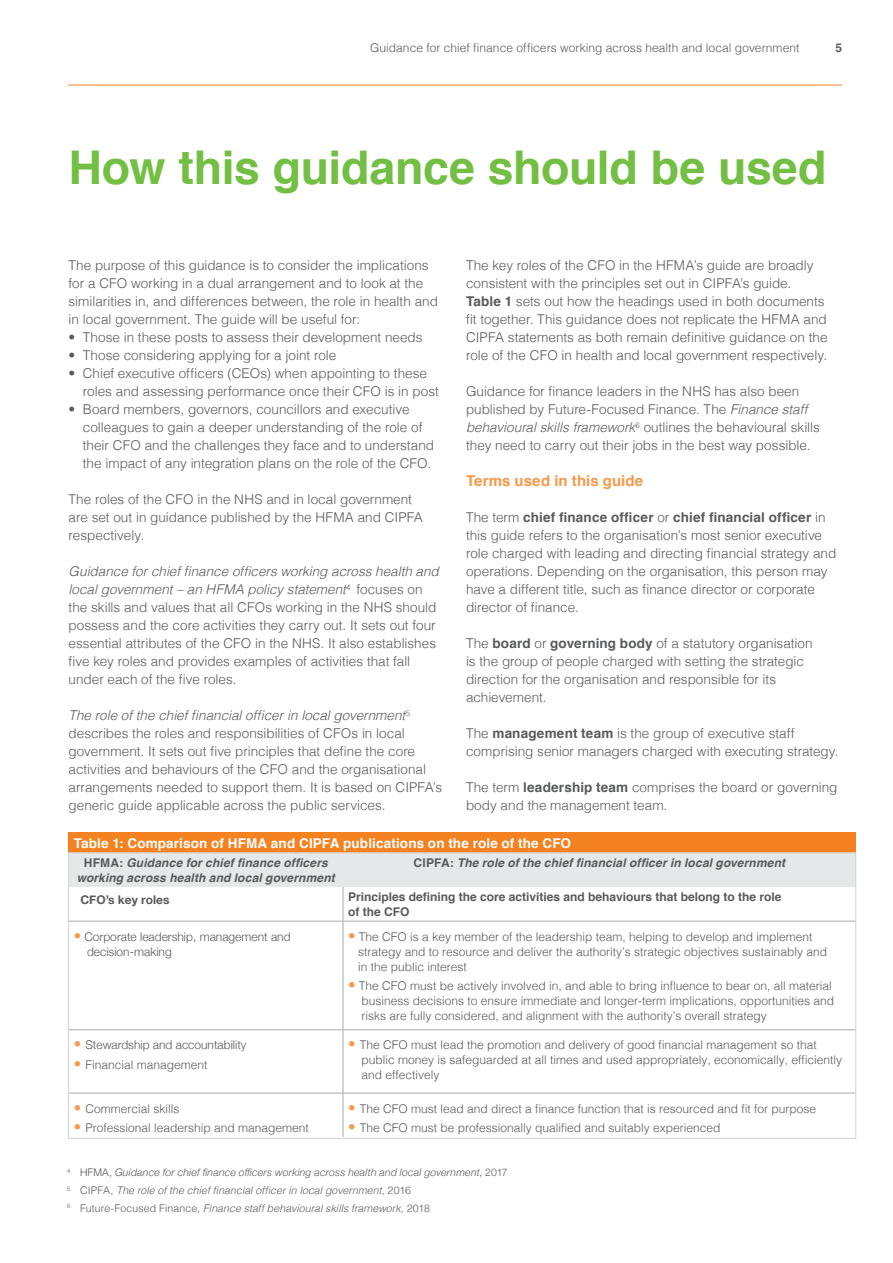
<style>
.page{position:relative;width:893px;height:1263px;background:#fff}
.page>*{position:absolute;margin:0;border:0;box-sizing:border-box;transform-origin:0 0}
.t1{font:700 46.5px "Helvetica";letter-spacing:-.01em;color:#72bf44}
.t2{font:700 15px "Helvetica";letter-spacing:.005em;color:#f89848}
.t3{font:300 13.5px/18px "Helvetica";color:#58595b}
.t4{font:700 13.5px "Helvetica";letter-spacing:.01em;color:#fff}
.t5{font:300 12px/15px "Helvetica";color:#58595b}
.t6{font:italic 700 12px/15px "Helvetica";letter-spacing:.015em;color:#58595b;text-align:center}
.t7{font:300 12px/15px "Helvetica Neue";color:#58595b}
.t8{font:700 12px/15px "Helvetica";color:#58595b}
.t9{font:700 12px "Helvetica Neue";color:#58595b}
.t10{font:italic 300 10.5px/17.7px "Helvetica";letter-spacing:.005em;color:#58595b}
.t11{font:italic 300 10.5px "Helvetica Neue";letter-spacing:.02em;color:#58595b}
.s1{font-style:italic}
.s2{font-weight:700}
.s3{font-style:normal}
.s4{font-size:15px;color:#f89848}
.s5{font-family:"Helvetica Neue";font-size:15px;color:#f89848}
</style>
<div class="page">
<div style="left:69px;top:832px;width:787px;height:21px;background:#f58220"></div>
<div style="left:70px;top:855px;width:784px;height:32px;background:#e6e7e8"></div>
<hr style="left:343px;top:887px;width:1px;height:34px;background:#a7a9ac">
<hr style="left:69px;top:921px;width:274px;height:1px;background:#a7a9ac">
<hr style="left:343px;top:921px;width:513px;height:1px;background:#a7a9ac">
<hr style="left:343px;top:921px;width:1px;height:108px;background:#a7a9ac">
<hr style="left:69px;top:1029px;width:274px;height:1px;background:#a7a9ac">
<hr style="left:343px;top:1029px;width:513px;height:1px;background:#a7a9ac">
<hr style="left:343px;top:1030px;width:1px;height:63px;background:#a7a9ac">
<hr style="left:69px;top:1093px;width:274px;height:1px;background:#a7a9ac">
<hr style="left:343px;top:1093px;width:513px;height:1px;background:#a7a9ac">
<hr style="left:343px;top:1093px;width:1px;height:44px;background:#a7a9ac">
<hr style="left:68px;top:85px;width:774px;height:1px;background:#f58220">
<p class="t5" style="left:370px;top:39px;width:431px">Guidance for chief finance officers working across health and local government</p>
<p class="t8" style="left:835px;top:40px;width:8px">5</p>
<h1 class="t1" style="left:68px;top:130px;width:760px">How this guidance should be used</h1>
<p class="t3" style="left:69px;top:255px;width:371px">The purpose of this guidance is to consider the implications for a CFO working in a dual arrangement and to look at the similarities in, and differences between, the role in health and in local government. The guide will be useful for:</p>
<p class="t3" style="left:69px;top:327px;width:356px">• Those in these posts to assess their development needs</p>
<p class="t3" style="left:69px;top:345px;width:269px">• Those considering applying for a joint role</p>
<p class="t3" style="left:83px;top:363px;width:358px;text-indent:-14px">• Chief executive officers (CEOs) when appointing to these roles and assessing performance once their CFO is in post</p>
<p class="t3" style="left:83px;top:399px;width:353px;text-indent:-14px">• Board members, governors, councillors and executive colleagues to gain a deeper understanding of the role of their CFO and the challenges they face and to understand the impact of any integration plans on the role of the CFO.</p>
<p class="t3" style="left:69px;top:489px;width:356px">The roles of the CFO in the NHS and in local government are set out in guidance published by the HFMA and CIPFA respectively.</p>
<p class="t3" style="left:69px;top:561px;width:372px"><span class="s1">Guidance for chief finance officers working across health and local government – an HFMA policy statement</span><sup>4</sup> focuses on the skills and values that all CFOs working in the NHS should possess and the core activities they carry out. It sets out four essential attributes of the CFO in the NHS. It also establishes five key roles and provides examples of activities that fall under each of the five roles.</p>
<p class="t3" style="left:69px;top:705px;width:375px"><span class="s1">The role of the chief financial officer in local government</span><sup>5 </sup>describes the roles and responsibilities of CFOs in local government. It sets out five principles that define the core activities and behaviours of the CFO and the organisational arrangements needed to support them. It is based on CIPFA’s generic guide applicable across the public services.</p>
<p class="t3" style="left:466px;top:255px;width:363px">The key roles of the CFO in the HFMA’s guide are broadly consistent with the principles set out in CIPFA’s guide.<br><span class="s2">Table 1</span> sets out how the headings used in both documents fit together. This guidance does not replicate the HFMA and CIPFA statements as both remain definitive guidance on the role of the CFO in health and local government respectively.</p>
<p class="t3" style="left:466px;top:381px;width:355px">Guidance for finance leaders in the NHS has also been published by Future-Focused Finance. The <span class="s1">Finance staff behavioural skills framework</span><sup>6</sup> outlines the behavioural skills they need to carry out their jobs in the best way possible.</p>
<p class="t2" style="left:466px;top:469px;width:179px">Terms used in this guide</p>
<p class="t3" style="left:466px;top:507px;width:372px">The term <span class="s2">chief finance officer</span> or <span class="s2">chief financial officer</span> in this guide refers to the organisation’s most senior executive role charged with leading and directing financial strategy and operations. Depending on the organisation, this person may have a different title, such as finance director or corporate director of finance.</p>
<p class="t3" style="left:466px;top:633px;width:348px">The <span class="s2">board</span> or <span class="s2">governing body</span> of a statutory organisation is the group of people charged with setting the strategic direction for the organisation and responsible for its achievement.</p>
<p class="t3" style="left:466px;top:723px;width:374px">The <span class="s2">management team</span> is the group of executive staff comprising senior managers charged with executing strategy.</p>
<p class="t3" style="left:466px;top:777px;width:373px">The term <span class="s2">leadership team</span> comprises the board or governing body and the management team.</p>
<p class="t4" style="left:74px;top:832px;width:499px">Table 1: Comparison of HFMA and CIPFA publications on the role of the CFO</p>
<p class="t6" style="left:77px;top:855px;width:260px"><span class="s3">HFMA:</span> Guidance for chief finance officers working across health and local government</p>
<p class="t6" style="left:414px;top:855px;width:373px"><span class="s3">CIPFA:</span> The role of the chief financial officer in local government</p>
<p class="t9" style="left:80px;top:890px;width:91px">CFO’s key roles</p>
<p class="t8" style="left:348px;top:889px;width:435px">Principles defining the core activities and behaviours that belong to the role of the CFO</p>
<p class="t7" style="left:87px;top:928px;width:205px;text-indent:-13px"><span class="s4">•</span> Corporate leadership, management and decision-making</p>
<p class="t5" style="left:358px;top:928px;width:470px;text-indent:-10px"><span class="s5">•</span> The CFO is a key member of the leadership team, helping to develop and implement strategy and to resource and deliver the authority’s strategic objectives sustainably and in the public interest</p>
<p class="t5" style="left:361px;top:977px;width:474px;text-indent:-13px"><span class="s5">•</span> The CFO must be actively involved in, and able to bring influence to bear on, all material business decisions to ensure immediate and longer-term implications, opportunities and risks are fully considered, and alignment with the authority’s overall strategy</p>
<p class="t7" style="left:74px;top:1037px;width:174px"><span class="s4">•</span> Stewardship and accountability</p>
<p class="t5" style="left:74px;top:1056px;width:135px"><span class="s5">•</span> Financial management</p>
<p class="t5" style="left:361px;top:1037px;width:482px;text-indent:-13px"><span class="s5">•</span> The CFO must lead the promotion and delivery of good financial management so that public money is safeguarded at all times and used appropriately, economically, efficiently and effectively</p>
<p class="t5" style="left:74px;top:1100px;width:107px"><span class="s5">•</span> Commercial skills</p>
<p class="t5" style="left:74px;top:1119px;width:237px"><span class="s5">•</span> Professional leadership and management</p>
<p class="t5" style="left:348px;top:1100px;width:469px"><span class="s5">•</span> The CFO must lead and direct a finance function that is resourced and fit for purpose</p>
<p class="t5" style="left:348px;top:1119px;width:374px"><span class="s5">•</span> The CFO must be professionally qualified and suitably experienced</p>
<p class="t11" style="left:67px;top:1164px;width:442px"><sup>4</sup> <span class="s3">HFMA,</span> Guidance for chief finance officers working across health and local government<span class="s3">, 2017</span></p>
<p class="t10" style="left:67px;top:1181px;width:364px"><sup>5</sup> <span class="s3">CIPFA,</span> The role of the chief financial officer in local government<span class="s3">, 2016<br></span><sup>6</sup> <span class="s3">Future-Focused Finance,</span> Finance staff behavioural skills framework, <span class="s3">2018</span></p>
</div>
